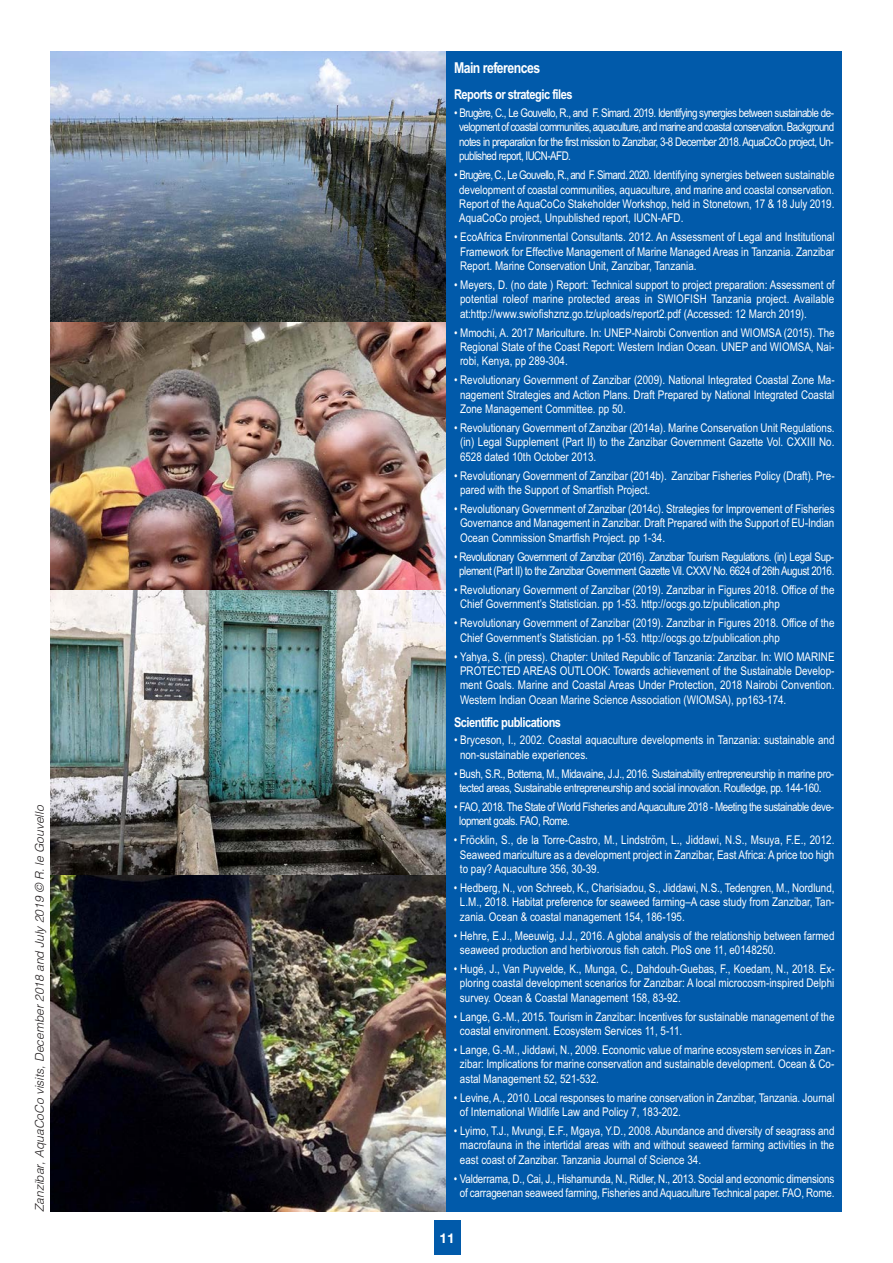
<style>
.page{position:relative;width:893px;height:1263px;background:#fff}
.page>*{position:absolute;margin:0;border:0;box-sizing:border-box;transform-origin:0 0}
.t1{font:700 15px "Arial Narrow";letter-spacing:-.035em;color:#fff}
.t2{font:700 13.5px "Arial Narrow";letter-spacing:-.035em;color:#fff}
.t3{font:700 13.5px "Helvetica Neue";color:#fff}
.t4{font:12px/14.4px "Arial Narrow";color:#fff;text-align:justify}
.t5{font:12px/14.4px "Arial Narrow";letter-spacing:-.035em;color:#fff;text-align:center}
.t6{font:12px/14.4px "Arial Narrow";letter-spacing:-.03em;color:#fff;text-align:center}
.t7{font:italic 300 12px "Helvetica";color:#231f20}
</style>
<div class="page">
<div style="left:434px;top:1220px;width:26px;height:35px;background:#015aaa"></div>
<img style="left:51px;top:874px;width:395px;height:338px">
<img style="left:51px;top:321px;width:395px;height:269px">
<img style="left:51px;top:51px;width:395px;height:270px">
<img style="left:51px;top:590px;width:395px;height:284px">
<div style="left:446px;top:51px;width:396px;height:1161px;background:#015aaa"></div>
<p class="t7" style="left:35px;top:1212px;width:408px;rotate:-90deg">Zanzibar, AquaCoCo visits, December 2018 and July 2019 © R. le Gouvello</p>
<p class="t1" style="left:454px;top:59px;width:88px">Main references</p>
<p class="t2" style="left:454px;top:87px;width:120px">Reports or strategic files</p>
<p class="t4" style="left:459px;top:107px;width:377px;text-indent:-5px">• Brugère, C., Le Gouvello, R., and F. Simard. 2019. Identifying synergies between sustainable de&shy;velopment of coastal communities, aquaculture, and marine and coastal conservation. Background notes in preparation for the first mission to Zanzibar, 3-8 December 2018. AquaCoCo project, Un&shy;published report, IUCN-AFD.</p>
<p class="t4" style="left:459px;top:169px;width:377px;text-indent:-5px">• Brugère, C., Le Gouvello, R., and F. Simard. 2020. Identifying synergies between sustainable development of coastal communities, aquaculture, and marine and coastal conservation.<br>Report of the AquaCoCo Stakeholder Workshop, held in Stonetown, 17 &amp; 18 July 2019.<br>AquaCoCo project, Unpublished report, IUCN-AFD.</p>
<p class="t4" style="left:460px;top:231px;width:376px;text-indent:-6px">• EcoAfrica Environmental Consultants. 2012. An Assessment of Legal and Institutional Framework for Effective Management of Marine Managed Areas in Tanzania. Zanzibar Report. Marine Conservation Unit, Zanzibar, Tanzania.</p>
<p class="t4" style="left:460px;top:279px;width:376px;text-indent:-6px">• Meyers, D. (no date ) Report: Technical support to project preparation: Assessment of potential roleof marine protected areas in SWIOFISH Tanzania project. Available at:http://www.swiofishznz.go.tz/uploads/report2.pdf (Accessed: 12 March 2019).</p>
<p class="t4" style="left:460px;top:326px;width:376px;text-indent:-6px">• Mmochi, A. 2017 Mariculture. In: UNEP-Nairobi Convention and WIOMSA (2015). The Regional State of the Coast Report: Western Indian Ocean. UNEP and WIOMSA, Nai&shy;robi, Kenya, pp 289-304.</p>
<p class="t4" style="left:460px;top:374px;width:376px;text-indent:-6px">• Revolutionary Government of Zanzibar (2009). National Integrated Coastal Zone Ma&shy;nagement Strategies and Action Plans. Draft Prepared by National Integrated Coastal Zone Management Committee. pp 50.</p>
<p class="t4" style="left:460px;top:422px;width:376px;text-indent:-6px">• Revolutionary Government of Zanzibar (2014a). Marine Conservation Unit Regulations. (in) Legal Supplement (Part II) to the Zanzibar Government Gazette Vol. CXXIII No.<br>6528 dated 10th October 2013.</p>
<p class="t4" style="left:460px;top:469px;width:376px;text-indent:-6px">• Revolutionary Government of Zanzibar (2014b). Zanzibar Fisheries Policy (Draft). Pre&shy;pared with the Support of Smartfish Project.</p>
<p class="t4" style="left:460px;top:503px;width:376px;text-indent:-6px">• Revolutionary Government of Zanzibar (2014c). Strategies for Improvement of Fisheries Governance and Management in Zanzibar. Draft Prepared with the Support of EU-Indian Ocean Commission Smartfish Project. pp 1-34.</p>
<p class="t5" style="left:454px;top:550px;width:382px">• Revolutionary Government of Zanzibar (2016). Zanzibar Tourism Regulations. (in) Legal Sup&shy;plement (Part II) to the Zanzibar Government Gazette Vil. CXXV No. 6624 of 26th August 2016.</p>
<p class="t4" style="left:460px;top:584px;width:376px;text-indent:-6px">• Revolutionary Government of Zanzibar (2019). Zanzibar in Figures 2018. Office of the<br>Chief Government’s Statistician. pp 1-53. http://ocgs.go.tz/publication.php</p>
<p class="t4" style="left:460px;top:617px;width:376px;text-indent:-6px">• Revolutionary Government of Zanzibar (2019). Zanzibar in Figures 2018. Office of the<br>Chief Government’s Statistician. pp 1-53. http://ocgs.go.tz/publication.php</p>
<p class="t4" style="left:460px;top:650px;width:376px;text-indent:-6px">• Yahya, S. (in press). Chapter: United Republic of Tanzania: Zanzibar. In: WIO MARINE PROTECTED AREAS OUTLOOK: Towards achievement of the Sustainable Develop&shy;ment Goals. Marine and Coastal Areas Under Protection, 2018 Nairobi Convention.<br>Western Indian Ocean Marine Science Association (WIOMSA), pp163-174.</p>
<p class="t2" style="left:454px;top:714px;width:109px">Scientific publications</p>
<p class="t4" style="left:460px;top:734px;width:376px;text-indent:-6px">• Bryceson, I., 2002. Coastal aquaculture developments in Tanzania: sustainable and non-sustainable experiences.</p>
<p class="t6" style="left:454px;top:767px;width:382px">• Bush, S.R., Bottema, M., Midavaine, J.J., 2016. Sustainability entrepreneurship in marine pro&shy;tected areas, Sustainable entrepreneurship and social innovation. Routledge, pp. 144-160.</p>
<p class="t5" style="left:459px;top:801px;width:376px;text-align:left;text-indent:-5px">• FAO, 2018. The State of World Fisheries and Aquaculture 2018 - Meeting the sustainable deve&shy;lopment goals. FAO, Rome.</p>
<p class="t4" style="left:460px;top:834px;width:376px;text-indent:-6px">• Fröcklin, S., de la Torre-Castro, M., Lindström, L., Jiddawi, N.S., Msuya, F.E., 2012.<br>Seaweed mariculture as a development project in Zanzibar, East Africa: A price too high to pay? Aquaculture 356, 30-39.</p>
<p class="t4" style="left:460px;top:882px;width:376px;text-indent:-6px">• Hedberg, N., von Schreeb, K., Charisiadou, S., Jiddawi, N.S., Tedengren, M., Nordlund, L.M., 2018. Habitat preference for seaweed farming–A case study from Zanzibar, Tan&shy;zania. Ocean &amp; coastal management 154, 186-195.</p>
<p class="t4" style="left:460px;top:929px;width:376px;text-indent:-6px">• Hehre, E.J., Meeuwig, J.J., 2016. A global analysis of the relationship between farmed seaweed production and herbivorous fish catch. PloS one 11, e0148250.</p>
<p class="t4" style="left:460px;top:963px;width:376px;text-indent:-6px">• Hugé, J., Van Puyvelde, K., Munga, C., Dahdouh-Guebas, F., Koedam, N., 2018. Ex&shy;ploring coastal development scenarios for Zanzibar: A local microcosm-inspired Delphi survey. Ocean &amp; Coastal Management 158, 83-92.</p>
<p class="t4" style="left:460px;top:1010px;width:376px;text-indent:-6px">• Lange, G.-M., 2015. Tourism in Zanzibar: Incentives for sustainable management of the coastal environment. Ecosystem Services 11, 5-11.</p>
<p class="t4" style="left:460px;top:1044px;width:376px;text-indent:-6px">• Lange, G.-M., Jiddawi, N., 2009. Economic value of marine ecosystem services in Zan&shy;zibar: Implications for marine conservation and sustainable development. Ocean &amp; Co&shy;astal Management 52, 521-532.</p>
<p class="t4" style="left:460px;top:1091px;width:376px;text-indent:-6px">• Levine, A., 2010. Local responses to marine conservation in Zanzibar, Tanzania. Journal of International Wildlife Law and Policy 7, 183-202.</p>
<p class="t4" style="left:460px;top:1125px;width:376px;text-indent:-6px">• Lyimo, T.J., Mvungi, E.F., Mgaya, Y.D., 2008. Abundance and diversity of seagrass and macrofauna in the intertidal areas with and without seaweed farming activities in the east coast of Zanzibar. Tanzania Journal of Science 34.</p>
<p class="t4" style="left:454px;top:1172px;width:382px;text-align:center">• Valderrama, D., Cai, J., Hishamunda, N., Ridler, N., 2013. Social and economic dimensions of carrageenan seaweed farming, Fisheries and Aquaculture Technical paper. FAO, Rome.</p>
<p class="t3" style="left:439px;top:1229px;width:17px">11</p>
</div>
